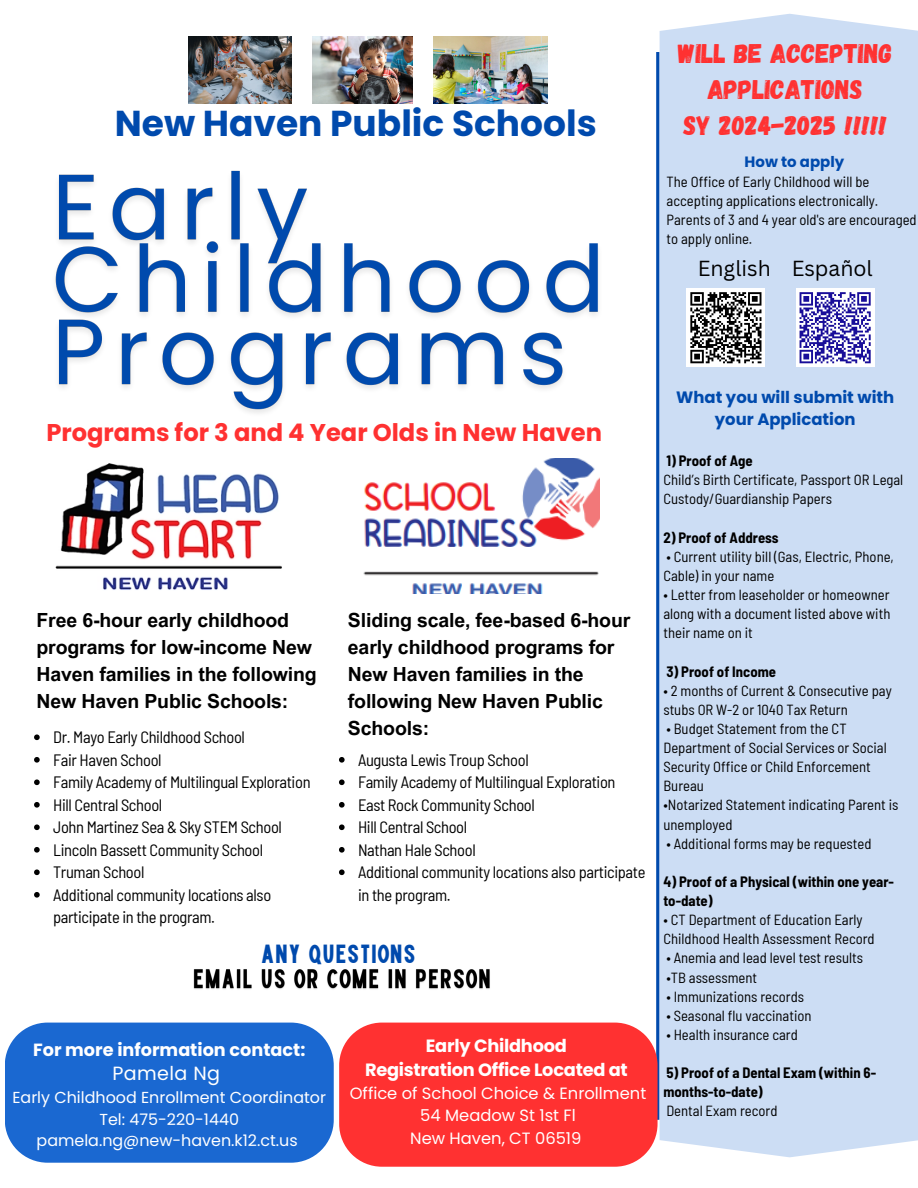
<style>
.page{position:relative;width:918px;height:1188px;background:#fff}
.page>*{position:absolute;margin:0;border:0;box-sizing:border-box;transform-origin:0 0}
.t1{font:700 36px "Poppins";color:#004aad}
.t2{font:27px/36px "Gagalin";color:#ff3131;text-align:center}
.t3{font:26.25px "High Cruiser";color:#004aad}
.t4{font:700 24.15px "Poppins";color:#ff3131}
.t5{font:21.15px "Canva Sans";color:#000}
.t6{font:700 19.5px/27px "Arial Unicode MS";letter-spacing:-.01em;color:#000}
.t7{font:19.05px "Poppins";letter-spacing:.02em;color:#fff}
.t8{font:700 17.7px "Poppins";letter-spacing:-.015em;color:#fff}
.t9{font:semi-condensed 16.5px/22.5px "Barlow";letter-spacing:-.02em;color:#000}
.t10{font:700 16.5px/21.3px "Poppins";color:#004aad;text-align:center}
.t11{font:16.35px "Poppins";color:#fff}
.t12{font:15.9px "Poppins";color:#fff}
.t13{font:700 15px "Poppins";color:#004aad}
.t14{font:semi-condensed 14.7px/19.2px "Barlow";color:#000}
.t15{font:700 semi-condensed 14.7px/19.2px "Barlow";color:#000}
</style>
<div class="page">
<img style="left:188px;top:37px;width:104px;height:66px">
<img style="left:433px;top:37px;width:114px;height:66px">
<img style="left:313px;top:37px;width:100px;height:66px">
<img style="left:55px;top:463px;width:227px;height:127px">
<img style="left:363px;top:459px;width:236px;height:135px">
<svg style="left:656px;top:52px;width:4px;height:1068px"></svg>
<div style="left:660px;top:14px;width:258px;height:1143px;background:#ccddf4"></div>
<div style="left:5px;top:1023px;width:329px;height:140px;background:#1a68d1"></div>
<svg style="left:339px;top:757px;width:6px;height:6px"></svg>
<svg style="left:339px;top:779px;width:6px;height:6px"></svg>
<svg style="left:339px;top:802px;width:6px;height:6px"></svg>
<svg style="left:339px;top:824px;width:6px;height:6px"></svg>
<svg style="left:339px;top:847px;width:6px;height:6px"></svg>
<svg style="left:339px;top:869px;width:6px;height:6px"></svg>
<img style="left:55px;top:170px;width:544px;height:243px">
<svg style="left:34px;top:734px;width:6px;height:6px"></svg>
<svg style="left:34px;top:757px;width:6px;height:6px"></svg>
<svg style="left:34px;top:779px;width:6px;height:6px"></svg>
<svg style="left:34px;top:802px;width:6px;height:6px"></svg>
<svg style="left:34px;top:824px;width:6px;height:6px"></svg>
<svg style="left:34px;top:847px;width:6px;height:6px"></svg>
<svg style="left:34px;top:869px;width:6px;height:6px"></svg>
<svg style="left:34px;top:892px;width:6px;height:6px"></svg>
<div style="left:339px;top:1023px;width:318px;height:144px;background:#ff3131"></div>
<img style="left:193px;top:969px;width:297px;height:20px">
<div style="left:687px;top:288px;width:78px;height:79px;background:#fff"></div>
<svg style="left:690px;top:292px;width:72px;height:72px"></svg>
<div style="left:796px;top:288px;width:79px;height:79px;background:#fff"></div>
<svg style="left:799px;top:292px;width:72px;height:72px"></svg>
<p class="t1" style="left:115px;top:98px;width:484px">New Haven Public Schools</p>
<p class="t2" style="left:678px;top:34px;width:216px">WILL BE ACCEPTING<br>APPLICATIONS<br>SY 2024-2025 !!!!!</p>
<p class="t13" style="left:745px;top:151px;width:101px">How to apply</p>
<p class="t14" style="left:667px;top:172px;width:252px">The Office of Early Childhood will be accepting applications electronically.<br>Parents of 3 and 4 year old's are encouraged to apply online.</p>
<p class="t5" style="left:698px;top:253px;width:177px">English Español</p>
<p class="t4" style="left:46px;top:415px;width:557px">Programs for 3 and 4 Year Olds in New Haven</p>
<p class="t6" style="left:37px;top:605px;width:282px">Free 6-hour early childhood programs for low-income New<br>Haven families in the following<br>New Haven Public Schools:</p>
<p class="t6" style="left:348px;top:605px;width:284px">Sliding scale, fee-based 6-hour early childhood programs for<br>New Haven families in the following New Haven Public<br>Schools:</p>
<p class="t9" style="left:53px;top:726px;width:193px">Dr. Mayo Early Childhood School</p>
<p class="t9" style="left:53px;top:748px;width:110px">Fair Haven School</p>
<p class="t9" style="left:53px;top:771px;width:259px">Family Academy of Multilingual Exploration</p>
<p class="t9" style="left:53px;top:793px;width:111px">Hill Central School</p>
<p class="t9" style="left:53px;top:816px;width:230px">John Martinez Sea &amp; Sky STEM School</p>
<p class="t9" style="left:53px;top:838px;width:212px">Lincoln Bassett Community School</p>
<p class="t9" style="left:53px;top:861px;width:93px">Truman School</p>
<p class="t9" style="left:53px;top:883px;width:220px">Additional community locations also participate in the program.</p>
<p class="t9" style="left:358px;top:748px;width:172px">Augusta Lewis Troup School</p>
<p class="t9" style="left:358px;top:771px;width:259px">Family Academy of Multilingual Exploration</p>
<p class="t9" style="left:358px;top:793px;width:178px">East Rock Community School</p>
<p class="t9" style="left:358px;top:816px;width:111px">Hill Central School</p>
<p class="t9" style="left:358px;top:838px;width:119px">Nathan Hale School</p>
<p class="t9" style="left:358px;top:861px;width:289px">Additional community locations also participate in the program.</p>
<p class="t3" style="left:260px;top:939px;width:157px">ANY QUESTIONS</p>
<p class="t8" style="left:33px;top:1037px;width:274px">For more information contact:</p>
<p class="t7" style="left:112px;top:1060px;width:109px">Pamela Ng</p>
<p class="t12" style="left:12px;top:1086px;width:315px">Early Childhood Enrollment Coordinator</p>
<p class="t12" style="left:99px;top:1108px;width:141px">Tel: 475-220-1440</p>
<p class="t12" style="left:37px;top:1129px;width:263px">pamela.ng@new-haven.k12.ct.us</p>
<p class="t8" style="left:426px;top:1033px;width:143px">Early Childhood</p>
<h3 class="t8" style="left:365px;top:1057px;width:264px">Registration Office Located at</h3>
<h5 class="t11" style="left:350px;top:1081px;width:298px">Office of School Choice &amp; Enrollment</h5>
<p class="t11" style="left:420px;top:1104px;width:157px">54 Meadow St 1st Fl</p>
<p class="t11" style="left:410px;top:1127px;width:173px">New Haven, CT 06519</p>
<h6 class="t10" style="left:676px;top:387px;width:220px">What you will submit with your Application</h6>
<h6 class="t15" style="left:666px;top:451px;width:88px">1) Proof of Age</h6>
<p class="t14" style="left:663px;top:470px;width:241px">Child’s Birth Certificate, Passport OR Legal<br>Custody/Guardianship Papers</p>
<p class="t15" style="left:663px;top:527px;width:117px">2) Proof of Address</p>
<p class="t14" style="left:663px;top:546px;width:232px">• Current utility bill (Gas, Electric, Phone,<br>Cable) in your name</p>
<p class="t14" style="left:663px;top:585px;width:229px;text-align:justify">• Letter from leaseholder or homeowner along with a document listed above with their name on it</p>
<p class="t15" style="left:666px;top:661px;width:111px">3) Proof of Income</p>
<p class="t14" style="left:663px;top:680px;width:230px">• 2 months of Current &amp; Consecutive pay stubs OR W-2 or 1040 Tax Return</p>
<p class="t14" style="left:663px;top:719px;width:225px">• Budget Statement from the CT<br>Department of Social Services or Social<br>Security Office or Child Enforcement<br>Bureau</p>
<p class="t14" style="left:663px;top:795px;width:237px">•Notarized Statement indicating Parent is unemployed</p>
<p class="t14" style="left:666px;top:833px;width:207px">• Additional forms may be requested</p>
<p class="t15" style="left:663px;top:872px;width:232px">4) Proof of a Physical (within one year&shy;to-date)</p>
<p class="t14" style="left:663px;top:910px;width:213px">• CT Department of Education Early<br>Childhood Health Assessment Record</p>
<p class="t14" style="left:666px;top:948px;width:198px">• Anemia and lead level test results</p>
<p class="t14" style="left:666px;top:967px;width:92px">•TB assessment</p>
<p class="t14" style="left:666px;top:986px;width:139px">• Immunizations records</p>
<h2 class="t14" style="left:666px;top:1005px;width:147px">• Seasonal flu vaccination</h2>
<p class="t14" style="left:666px;top:1025px;width:133px">• Health insurance card</p>
<p class="t15" style="left:663px;top:1063px;width:214px">5) Proof of a Dental Exam (within 6- months-to-date)</p>
<p class="t14" style="left:666px;top:1101px;width:113px">Dental Exam record</p>
</div>
